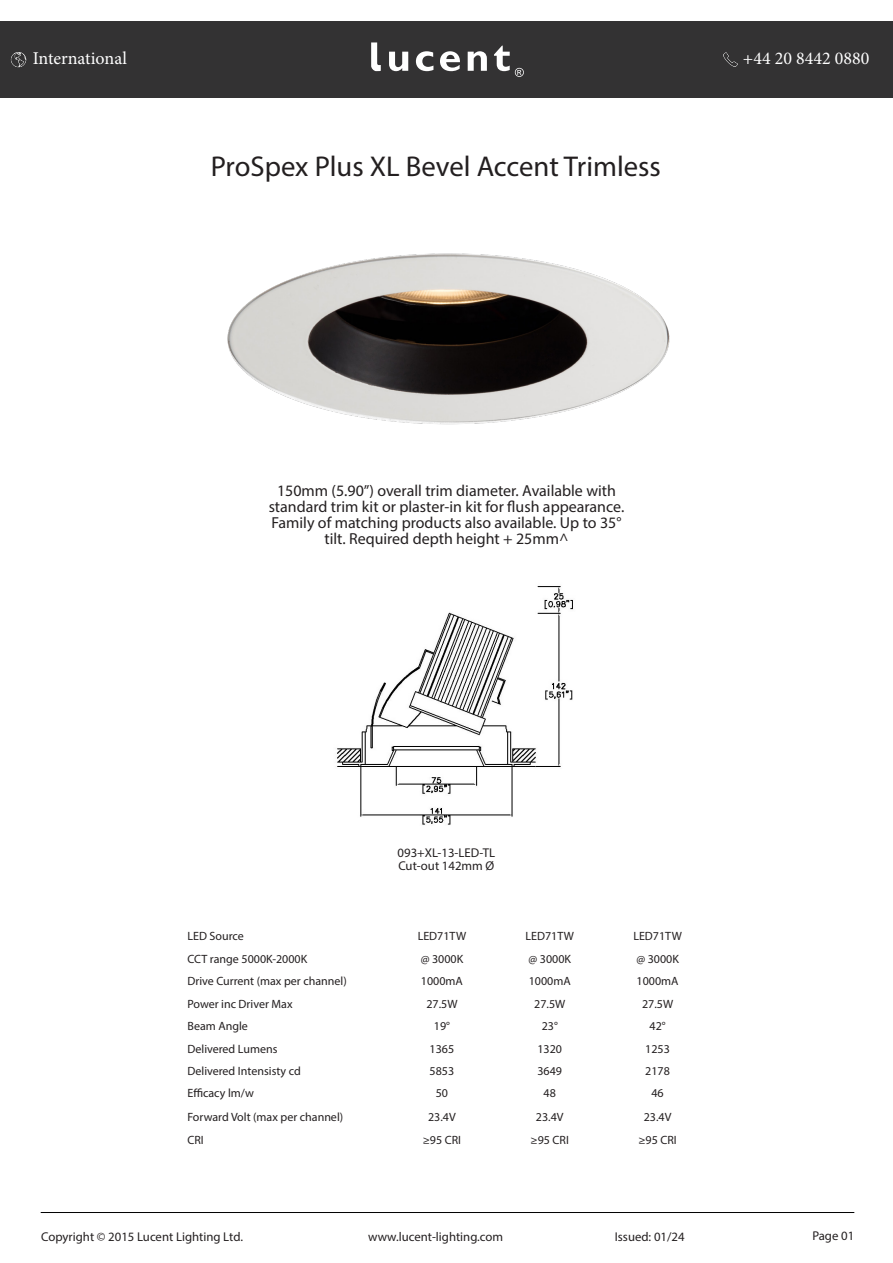
<style>
.page{position:relative;width:893px;height:1263px;background:#fff}
.page>*{position:absolute;margin:0;border:0;box-sizing:border-box;transform-origin:0 0}
.t1{font:28.65px "Myriad Pro";color:#231f20}
.t2{font:18px "Minion Pro";color:#fff}
.bullet_points{font:15.9px/15.9px "Myriad Pro";color:#231f20;text-align:center}
.bullet_point{font:12.75px "Myriad Pro";color:#231f20}
.t3{font:12px "Myriad Pro";color:#231f20}
</style>
<div class="page">
<div style="left:0;top:21px;width:893px;height:77px;background:#333233"></div>
<hr style="left:41px;top:1212px;width:813px;height:1px;background:#000">
<svg style="left:389px;top:52px;width:19px;height:19px"></svg>
<svg style="left:416px;top:51px;width:17px;height:20px"></svg>
<svg style="left:440px;top:51px;width:20px;height:20px"></svg>
<svg style="left:468px;top:51px;width:19px;height:20px"></svg>
<svg style="left:371px;top:42px;width:10px;height:29px"></svg>
<svg style="left:494px;top:46px;width:30px;height:31px"></svg>
<img style="left:227px;top:253px;width:443px;height:172px">
<img style="left:337px;top:586px;width:236px;height:239px">
<img style="left:11px;top:52px;width:15px;height:15px">
<img style="left:723px;top:52px;width:15px;height:15px">
<p class="t2" style="left:33px;top:47px;width:96px">International</p>
<p class="t2" style="left:743px;top:47px;width:128px">+44 20 8442 0880</p>
<p class="t1" style="left:211px;top:149px;width:451px">ProSpex Plus XL Bevel Accent Trimless</p>
<p class="bullet_points" style="left:269px;top:482px;width:357px">150mm (5.90”) overall trim diameter. Available with standard trim kit or plaster-in kit for flush appearance.<br>Family of matching products also available. Up to 35° tilt. Required depth height + 25mm^</p>
<p class="bullet_point" style="left:398px;top:845px;width:99px">093+XL-13-LED-TL</p>
<p class="bullet_point" style="left:398px;top:857px;width:97px">Cut-out 142mm Ø</p>
<p class="t3" style="left:187px;top:928px;width:58px">LED Source</p>
<p class="t3" style="left:418px;top:928px;width:50px">LED71TW</p>
<p class="t3" style="left:526px;top:928px;width:50px">LED71TW</p>
<p class="t3" style="left:633px;top:928px;width:50px">LED71TW</p>
<p class="t3" style="left:187px;top:952px;width:121px">CCT range 5000K-2000K</p>
<p class="t3" style="left:421px;top:952px;width:44px">@ 3000K</p>
<p class="t3" style="left:528px;top:952px;width:44px">@ 3000K</p>
<p class="t3" style="left:636px;top:952px;width:44px">@ 3000K</p>
<p class="t3" style="left:187px;top:974px;width:161px">Drive Current (max per channel)</p>
<p class="t3" style="left:421px;top:974px;width:43px">1000mA</p>
<p class="t3" style="left:529px;top:974px;width:43px">1000mA</p>
<p class="t3" style="left:637px;top:974px;width:43px">1000mA</p>
<p class="t3" style="left:187px;top:996px;width:107px">Power inc Driver Max</p>
<p class="t3" style="left:426px;top:996px;width:33px">27.5W</p>
<p class="t3" style="left:534px;top:996px;width:33px">27.5W</p>
<p class="t3" style="left:642px;top:996px;width:33px">27.5W</p>
<p class="t3" style="left:187px;top:1019px;width:62px">Beam Angle</p>
<p class="t3" style="left:434px;top:1019px;width:18px">19°</p>
<p class="t3" style="left:542px;top:1019px;width:18px">23°</p>
<p class="t3" style="left:649px;top:1019px;width:18px">42°</p>
<p class="t3" style="left:187px;top:1041px;width:92px">Delivered Lumens</p>
<p class="t3" style="left:430px;top:1041px;width:26px">1365</p>
<p class="t3" style="left:537px;top:1041px;width:26px">1320</p>
<p class="t3" style="left:645px;top:1041px;width:26px">1253</p>
<p class="t3" style="left:187px;top:1063px;width:115px">Delivered Intensisty cd</p>
<p class="t3" style="left:430px;top:1063px;width:26px">5853</p>
<p class="t3" style="left:537px;top:1063px;width:26px">3649</p>
<p class="t3" style="left:645px;top:1063px;width:26px">2178</p>
<p class="t3" style="left:187px;top:1086px;width:68px">Efficacy lm/w</p>
<p class="t3" style="left:436px;top:1086px;width:14px">50</p>
<p class="t3" style="left:544px;top:1086px;width:14px">48</p>
<p class="t3" style="left:651px;top:1086px;width:14px">46</p>
<p class="t3" style="left:187px;top:1110px;width:157px">Forward Volt (max per channel)</p>
<p class="t3" style="left:428px;top:1110px;width:29px">23.4V</p>
<p class="t3" style="left:536px;top:1110px;width:29px">23.4V</p>
<p class="t3" style="left:644px;top:1110px;width:29px">23.4V</p>
<p class="t3" style="left:187px;top:1132px;width:18px">CRI</p>
<p class="t3" style="left:423px;top:1132px;width:40px">≥95 CRI</p>
<p class="t3" style="left:531px;top:1132px;width:40px">≥95 CRI</p>
<p class="t3" style="left:638px;top:1132px;width:40px">≥95 CRI</p>
<p class="bullet_point" style="left:41px;top:1229px;width:203px">Copyright © 2015 Lucent Lighting Ltd.</p>
<p class="bullet_point" style="left:615px;top:1228px;width:71px">Issued: 01/24</p>
<p class="bullet_point" style="left:812px;top:1228px;width:43px">Page 01</p>
<p class="bullet_point" style="left:368px;top:1229px;width:137px">www.lucent-lighting.com</p>
</div>
